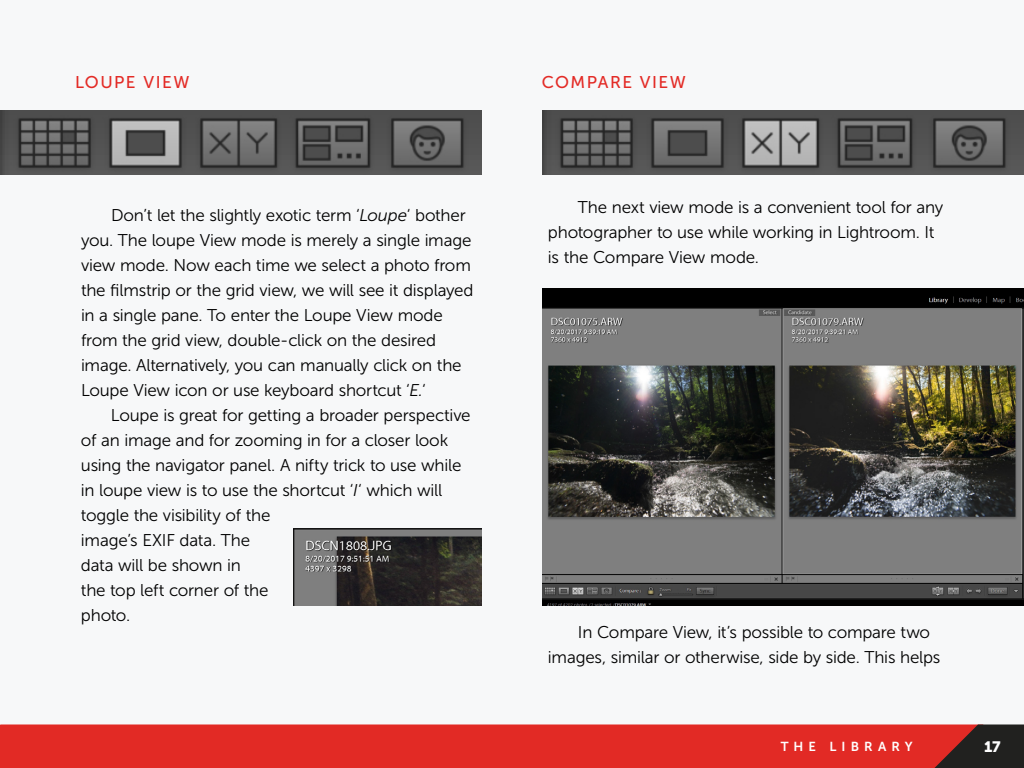
<style>
.page{position:relative;width:1024px;height:768px;background:#f7f8f9}
.page>*{position:absolute;margin:0;border:0;box-sizing:border-box;transform-origin:0 0}
.t1{font:17px/25px "Museo Sans 300";letter-spacing:-.015em;color:#000}
.t2{font:17px "Museo Sans 500";letter-spacing:.085em;color:#e32b26}
.t3{font:15px "Museo Sans 900";color:#fff}
.t4{font:13px "Museo Sans 700";letter-spacing:.39em;color:#fff}
.s1{font-style:italic}
</style>
<div class="page">
<div style="left:0;top:724px;width:934px;height:44px;background:#e22a25"></div>
<svg style="left:934px;top:724px;width:90px;height:44px;background:#522522"></svg>
<img style="left:542px;top:110px;width:482px;height:64px">
<img style="left:293px;top:528px;width:189px;height:78px">
<img style="left:542px;top:288px;width:482px;height:318px">
<img style="left:0;top:110px;width:482px;height:64px">
<p class="t2" style="left:75px;top:73px;width:116px">LOUPE VIEW</p>
<p class="t1" style="left:81px;top:203px;width:394px;text-indent:30px">Don’t let the slightly exotic term ‘<span class="s1">Loupe</span>‘ bother you. The loupe View mode is merely a single image view mode. Now each time we select a photo from the filmstrip or the grid view, we will see it displayed in a single pane. To enter the Loupe View mode from the grid view, double-click on the desired image. Alternatively, you can manually click on the Loupe View icon or use keyboard shortcut ‘<span class="s1">E.</span>‘</p>
<p class="t1" style="left:81px;top:403px;width:391px;text-indent:30px">Loupe is great for getting a broader perspective of an image and for zooming in for a closer look using the navigator panel. A nifty trick to use while in loupe view is to use the shortcut ‘<span class="s1">I</span>‘ which will toggle the visibility of the<br>image’s EXIF data. The<br>data will be shown in<br>the top left corner of the<br>photo.</p>
<p class="t2" style="left:542px;top:73px;width:145px">COMPARE VIEW</p>
<p class="t1" style="left:548px;top:195px;width:397px;text-indent:30px">The next view mode is a convenient tool for any photographer to use while working in Lightroom. It is the Compare View mode.</p>
<p class="t1" style="left:548px;top:620px;width:394px;text-indent:30px">In Compare View, it’s possible to compare two images, similar or otherwise, side by side. This helps</p>
<p class="t4" style="left:781px;top:739px;width:133px">THE LIBRARY</p>
<p class="t3" style="left:984px;top:739px;width:18px">17</p>
</div>
